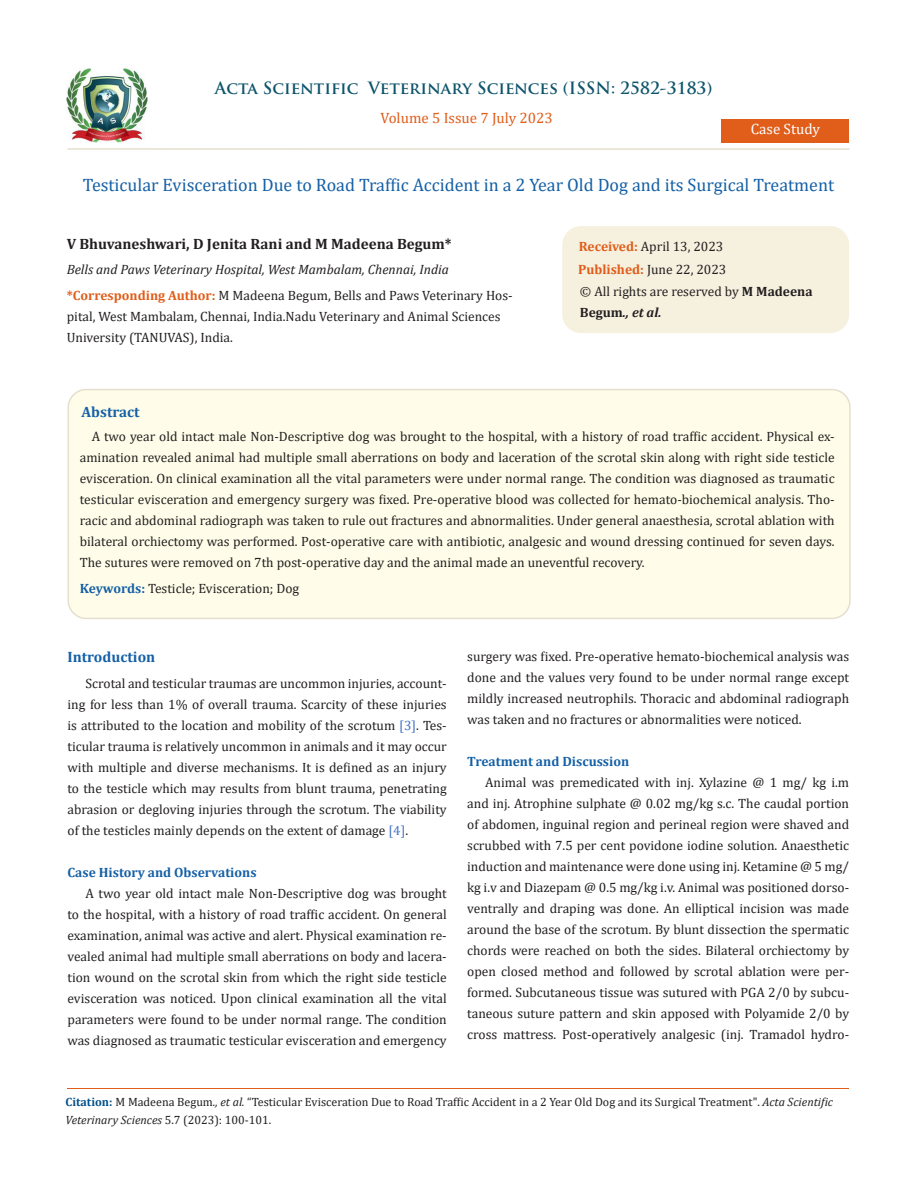
<style>
.page{position:relative;width:917px;height:1188px;background:#fff}
.page>*{position:absolute;margin:0;border:0;box-sizing:border-box;transform-origin:0 0}
.t1{font:18px "Cambria";color:#1560a6}
.t2{font:700 16.5px "Trajan Pro";color:#0e546a}
.t3{font:700 15px "Cambria";color:#231f20}
.t4{font:15px "Cambria";color:#e05d1a}
.t5{font:700 15px "Cambria";color:#1560a6}
.t6{font:15px "Cambria";color:#fff}
.t7{font:13.5px/21px "Cambria";color:#231f20;text-align:justify}
.t8{font:italic 13.5px "Cambria";color:#231f20}
.t9{font:700 13.5px "Cambria";color:#1560a6}
.t10{font:12px/18px "Cambria";color:#231f20}
.s1{font-weight:700;color:#e05d1a}
.s2{font-weight:700}
.s3{font-weight:700;font-style:italic}
.s4{font-weight:700;color:#1560a6}
.s5{color:#4472c4}
.s6{font-weight:700;color:#035089}
.s7{font-style:italic}
</style>
<div class="page">
<img style="left:67px;top:68px;width:80px;height:74px">
<div style="left:721px;top:119px;width:128px;height:23px;background:#e05d1a"></div>
<div style="left:563px;top:227px;width:285px;height:105px;background:#f6f0df;border-radius:18px"></div>
<div style="left:562px;top:226px;width:287px;height:107px;border:2px solid #f6f0df;border-radius:18px"></div>
<div style="left:68px;top:390px;width:781px;height:228px;background:#fffde9;border-radius:18px"></div>
<div style="left:67px;top:389px;width:783px;height:230px;border:2px solid #e5dfce;border-radius:18px"></div>
<hr style="left:67px;top:1089px;width:782px;height:1px;background:#e05d1a">
<hr style="left:67px;top:148px;width:782px;height:2px;background:#e5dfce">
<p class="t2" style="left:215px;top:77px;width:499px">Acta Scientific Veterinary Sciences (ISSN: 2582-3183)</p>
<p class="t4" style="left:380px;top:109px;width:174px">Volume 5 Issue 7 July 2023</p>
<p class="t6" style="left:750px;top:120px;width:71px">Case Study</p>
<p class="t1" style="left:83px;top:174px;width:752px">Testicular Evisceration Due to Road Traffic Accident in a 2 Year Old Dog and its Surgical Treatment</p>
<p class="t3" style="left:67px;top:233px;width:386px">V Bhuvaneshwari, D Jenita Rani and M Madeena Begum*</p>
<p class="t8" style="left:67px;top:260px;width:383px">Bells and Paws Veterinary Hospital, West Mambalam, Chennai, India</p>
<p class="t7" style="left:67px;top:285px;width:447px;text-align:left"><span class="s1">*Corresponding Author:</span> M Madeena Begum, Bells and Paws Veterinary Hos&shy;pital, West Mambalam, Chennai, India.Nadu Veterinary and Animal Sciences<br>University (TANUVAS), India.</p>
<p class="t7" style="left:579px;top:236px;width:146px"><span class="s1">Received:</span> April 13, 2023</p>
<p class="t7" style="left:578px;top:259px;width:150px"><span class="s1">Published:</span> June 22, 2023</p>
<p class="t7" style="left:580px;top:281px;width:234px">© All rights are reserved by <span class="s2">M Madeena<br>Begum</span><span class="s3">., et al.</span></p>
<p class="t5" style="left:82px;top:402px;width:60px">Abstract</p>
<p class="t7" style="left:80px;top:426px;width:756px;text-indent:12px">A two year old intact male Non-Descriptive dog was brought to the hospital, with a history of road traffic accident. Physical ex&shy;amination revealed animal had multiple small aberrations on body and laceration of the scrotal skin along with right side testicle evisceration. On clinical examination all the vital parameters were under normal range. The condition was diagnosed as traumatic testicular evisceration and emergency surgery was fixed. Pre-operative blood was collected for hemato-biochemical analysis. Tho&shy;racic and abdominal radiograph was taken to rule out fractures and abnormalities. Under general anaesthesia, scrotal ablation with bilateral orchiectomy was performed. Post-operative care with antibiotic, analgesic and wound dressing continued for seven days.<br>The sutures were removed on 7th post-operative day and the animal made an uneventful recovery.</p>
<p class="t7" style="left:80px;top:578px;width:221px"><span class="s4">Keywords:</span> Testicle; Evisceration; Dog</p>
<p class="t5" style="left:67px;top:647px;width:89px">Introduction</p>
<p class="t7" style="left:67px;top:673px;width:381px;text-indent:18px">Scrotal and testicular traumas are uncommon injuries, account&shy;ing for less than 1% of overall trauma. Scarcity of these injuries is attributed to the location and mobility of the scrotum <span class="s5">[3]</span>. Tes&shy;ticular trauma is relatively uncommon in animals and it may occur with multiple and diverse mechanisms. It is defined as an injury to the testicle which may results from blunt trauma, penetrating abrasion or degloving injuries through the scrotum. The viability of the testicles mainly depends on the extent of damage <span class="s5">[4]</span>.</p>
<p class="t9" style="left:67px;top:863px;width:190px">Case History and Observations</p>
<p class="t7" style="left:67px;top:883px;width:381px;text-indent:18px">A two year old intact male Non-Descriptive dog was brought to the hospital, with a history of road traffic accident. On general examination, animal was active and alert. Physical examination re&shy;vealed animal had multiple small aberrations on body and lacera&shy;tion wound on the scrotal skin from which the right side testicle evisceration was noticed. Upon clinical examination all the vital parameters were found to be under normal range. The condition was diagnosed as traumatic testicular evisceration and emergency</p>
<p class="t7" style="left:467px;top:646px;width:383px">surgery was fixed. Pre-operative hemato-biochemical analysis was done and the values very found to be under normal range except mildly increased neutrophils. Thoracic and abdominal radiograph was taken and no fractures or abnormalities were noticed.</p>
<p class="t9" style="left:467px;top:752px;width:163px">Treatment and Discussion</p>
<p class="t7" style="left:467px;top:772px;width:383px;text-indent:18px">Animal was premedicated with inj. Xylazine @ 1 mg/ kg i.m and inj. Atrophine sulphate @ 0.02 mg/kg s.c. The caudal portion of abdomen, inguinal region and perineal region were shaved and scrubbed with 7.5 per cent povidone iodine solution. Anaesthetic induction and maintenance were done using inj. Ketamine @ 5 mg/ kg i.v and Diazepam @ 0.5 mg/kg i.v. Animal was positioned dorso&shy;ventrally and draping was done. An elliptical incision was made around the base of the scrotum. By blunt dissection the spermatic chords were reached on both the sides. Bilateral orchiectomy by open closed method and followed by scrotal ablation were per&shy;formed. Subcutaneous tissue was sutured with PGA 2/0 by subcu&shy;taneous suture pattern and skin apposed with Polyamide 2/0 by cross mattress. Post-operatively analgesic (inj. Tramadol hydro-</p>
<p class="t10" style="left:66px;top:1093px;width:769px"><span class="s6">Citation:</span> M Madeena Begum<span class="s7">., et al.</span> “Testicular Evisceration Due to Road Traffic Accident in a 2 Year Old Dog and its Surgical Treatment". <span class="s7">Acta Scientific<br>Veterinary Sciences</span> 5.7 (2023): 100-101.</p>
</div>
